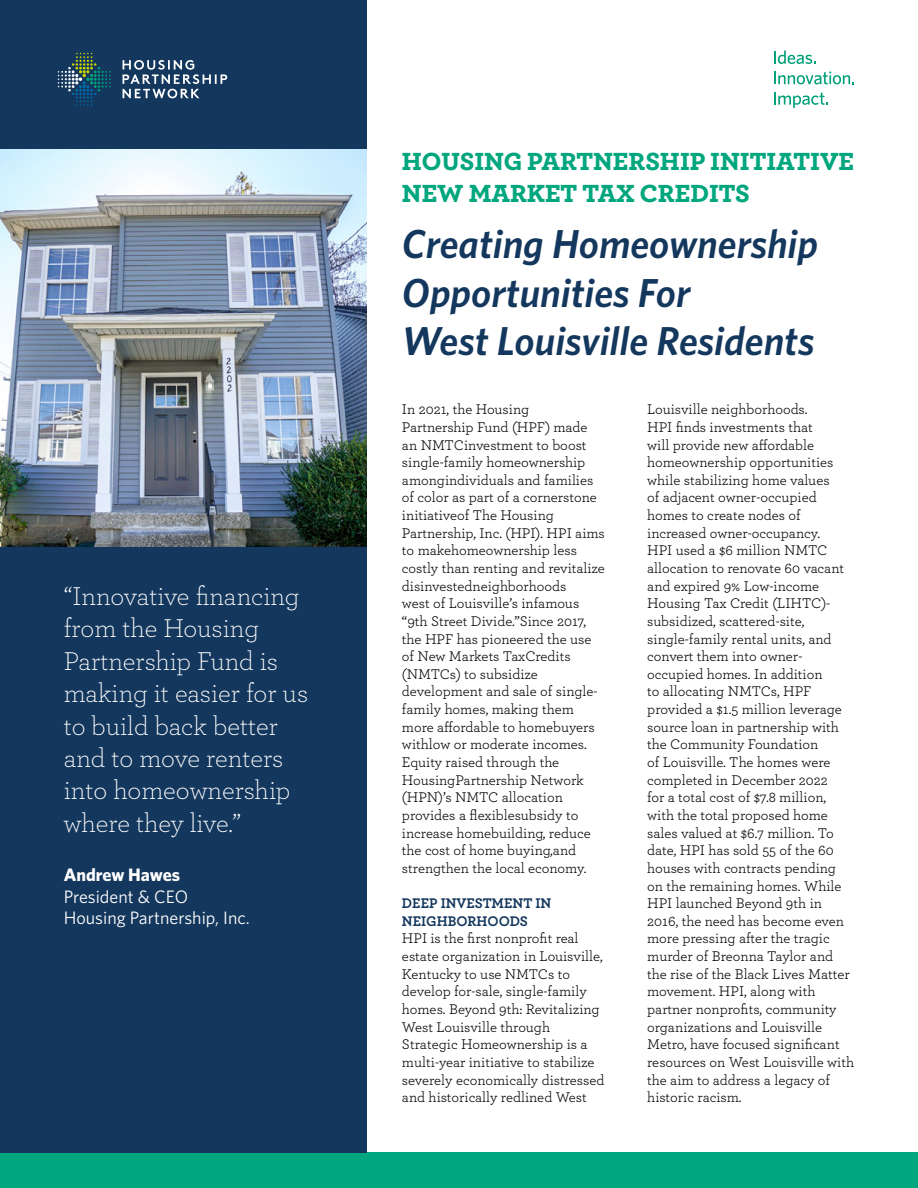
<style>
.page{position:relative;width:918px;height:1188px;background:#fff}
.page>*{position:absolute;margin:0;border:0;box-sizing:border-box;transform-origin:0 0}
.t1{font:italic 600 40.5px/48.6px "Whitney";color:#14375d}
.t2{font:300 27px/32.4px "Archer";letter-spacing:-.005em;color:#fff}
.t3{font:900 25.95px/31.2px "Archer";color:#00a67d}
.t4{font:18px/21.6px "Whitney";color:#fff}
.t5{font:700 18px "Whitney";color:#fff}
.t6{font:14.7px/17.7px "Archer";color:#000}
.t7{font:700 14.7px/17.7px "Archer";color:#14375d}
</style>
<div class="page">
<div style="left:0;top:1152px;width:918px;height:36px;background:#00a67d"></div>
<div style="left:0;top:0;width:367px;height:1152px;background:#14375d"></div>
<svg style="left:774px;top:50px;width:42px;height:14px"></svg>
<svg style="left:774px;top:71px;width:80px;height:13px"></svg>
<svg style="left:774px;top:92px;width:54px;height:16px"></svg>
<img style="left:0;top:150px;width:367px;height:397px">
<svg style="left:123px;top:60px;width:104px;height:38px"></svg>
<svg style="left:58px;top:53px;width:53px;height:53px"></svg>
<h2 class="t2" style="left:64px;top:579px;width:246px">“Innovative financing from the Housing<br>Partnership Fund is making it easier for us to build back better and to move renters into homeownership where they live.”</h2>
<p class="t5" style="left:64px;top:864px;width:118px">Andrew Hawes</p>
<p class="t4" style="left:64px;top:885px;width:188px">President &amp; CEO<br>Housing Partnership, Inc.</p>
<h3 class="t3" style="left:402px;top:145px;width:454px">HOUSING PARTNERSHIP INITIATIVE<br>NEW MARKET TAX CREDITS</h3>
<h1 class="t1" style="left:402px;top:219px;width:418px">Creating Homeownership<br>Opportunities For<br>West Louisville Residents</h1>
<p class="t6" style="left:402px;top:400px;width:205px">In 2021, the Housing<br>Partnership Fund (HPF) made an NMTCinvestment to boost single-family homeownership amongindividuals and families of color as part of a cornerstone initiativeof The Housing<br>Partnership, Inc. (HPI). HPI aims to makehomeownership less costly than renting and revitalize disinvestedneighborhoods<br>west of Louisville’s infamous “9th Street Divide.”Since 2017, the HPF has pioneered the use of New Markets TaxCredits (NMTCs) to subsidize development and sale of single&shy;family homes, making them more affordable to homebuyers withlow or moderate incomes.<br>Equity raised through the<br>HousingPartnership Network (HPN)’s NMTC allocation provides a flexiblesubsidy to increase homebuilding, reduce the cost of home buying,and strengthen the local economy.</p>
<p class="t7" style="left:402px;top:893px;width:151px">DEEP INVESTMENT IN<br>NEIGHBORHOODS</p>
<p class="t6" style="left:402px;top:929px;width:204px">HPI is the first nonprofit real estate organization in Louisville,<br>Kentucky to use NMTCs to develop for-sale, single-family homes. Beyond 9th: Revitalizing<br>West Louisville through<br>Strategic Homeownership is a multi-year initiative to stabilize severely economically distressed and historically redlined West</p>
<p class="t6" style="left:647px;top:400px;width:208px">Louisville neighborhoods.<br>HPI finds investments that<br>will provide new affordable homeownership opportunities while stabilizing home values<br>of adjacent owner-occupied homes to create nodes of increased owner-occupancy.<br>HPI used a $6 million NMTC allocation to renovate 60 vacant and expired 9% Low-income<br>Housing Tax Credit (LIHTC)- subsidized, scattered-site, single-family rental units, and convert them into owner&shy;occupied homes. In addition<br>to allocating NMTCs, HPF provided a $1.5 million leverage source loan in partnership with the Community Foundation<br>of Louisville. The homes were completed in December 2022<br>for a total cost of $7.8 million, with the total proposed home sales valued at $6.7 million. To date, HPI has sold 55 of the 60 houses with contracts pending on the remaining homes. While<br>HPI launched Beyond 9th in<br>2016, the need has become even more pressing after the tragic murder of Breonna Taylor and the rise of the Black Lives Matter movement. HPI, along with partner nonprofits, community organizations and Louisville<br>Metro, have focused significant resources on West Louisville with the aim to address a legacy of historic racism.</p>
</div>
